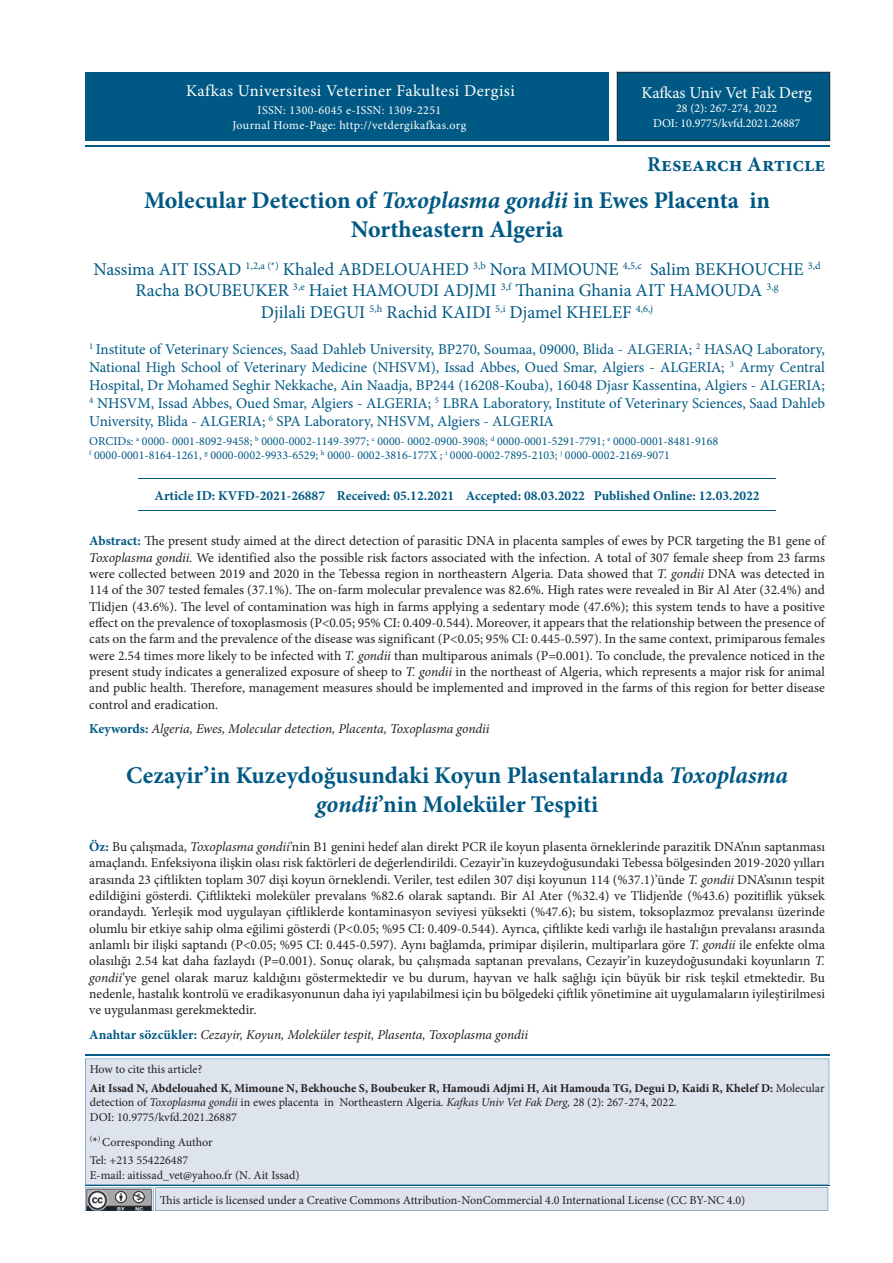
<style>
.page{position:relative;width:893px;height:1263px;background:#fff}
.page>*{position:absolute;margin:0;border:0;box-sizing:border-box;transform-origin:0 0}
.t1{font:700 24px/28.8px "Minion Pro";letter-spacing:-.005em;color:#005984;text-align:center}
.t2{font:700 21px "Minion Pro";color:#005984}
.t3{font:18px/21.6px "Minion Pro";color:#005984;text-align:center}
.t4{font:16.5px "Minion Pro";letter-spacing:.025em;color:#fff}
.t5{font:16.5px "Minion Pro";letter-spacing:-.005em;color:#fff}
.t6{font:15px/18px "Minion Pro";color:#005984;text-align:justify}
.t7{font:13.5px/16.4px "Minion Pro";color:#231f20;text-align:justify}
.t8{font:italic 13.5px "Minion Pro";letter-spacing:-.005em;color:#231f20}
.t9{font:700 13.5px "Minion Pro";color:#005984}
.t10{font:12px/14.4px "Minion Pro";color:#231f20}
.t11{font:12px/14.4px "Minion Pro";color:#005984}
.t12{font:700 12px/18.6px "Minion Pro";letter-spacing:-.005em;color:#231f20}
.t13{font:12px/14.2px "Minion Pro";letter-spacing:.02em;color:#fff;text-align:center}
.t14{font:12px/14.4px "Minion Pro";color:#fff;text-align:center}
.s1{font-style:italic}
.s2{font-weight:700;color:#005984}
.s3{font-weight:700;font-style:normal;color:#005984}
.s4{font-weight:400}
.s5{font-size:13.5px}
</style>
<div class="page">
<div style="left:85px;top:1059px;width:744px;height:125px;background:#dee4ed"></div>
<hr style="left:85px;top:1054px;width:744px;height:2px;background:#005984">
<hr style="left:85px;top:145px;width:744px;height:2px;background:#005984">
<hr style="left:138px;top:478px;width:638px;height:1px;background:#005984">
<hr style="left:138px;top:510px;width:638px;height:1px;background:#005984">
<div style="left:616px;top:72px;width:214px;height:69px;background:#005984"></div>
<div style="left:86px;top:72px;width:523px;height:68px;background:#005984"></div>
<svg style="left:85px;top:1187px;width:743px;height:24px"></svg>
<hr style="left:85px;top:1186px;width:744px;height:1px;background:#005984">
<p class="t4" style="left:186px;top:80px;width:330px">Kafkas Universitesi Veteriner Fakultesi Dergisi</p>
<p class="t13" style="left:233px;top:104px;width:235px">ISSN: 1300-6045 e-ISSN: 1309-2251<br>Journal Home-Page: http://vetdergikafkas.org</p>
<p class="t5" style="left:641px;top:82px;width:172px">Kafkas Univ Vet Fak Derg</p>
<p class="t14" style="left:653px;top:101px;width:149px">28 (2): 267-274, 2022<br>DOI: 10.9775/kvfd.2021.26887</p>
<h2 class="t2" style="left:647px;top:149px;width:180px">Research Article</h2>
<h1 class="t1" style="left:144px;top:185px;width:628px">Molecular Detection of <span class="s1">Toxoplasma gondii</span> in Ewes Placenta in<br>Northeastern Algeria</h1>
<h3 class="t3" style="left:94px;top:258px;width:729px">Nassima AIT ISSAD <sup>1,2,a</sup> <sup>(*)</sup> Khaled ABDELOUAHED <sup>3,b</sup> Nora MIMOUNE <sup>4,5,c</sup> Salim BEKHOUCHE <sup>3,d<br></sup>Racha BOUBEUKER <sup>3,e</sup> Haiet HAMOUDI ADJMI <sup>3,f</sup> Thanina Ghania AIT HAMOUDA <sup>3,g<br></sup>Djilali DEGUI <sup>5,h</sup> Rachid KAIDI <sup>5,i</sup> Djamel KHELEF <sup>4,6,j</sup></h3>
<p class="t6" style="left:89px;top:340px;width:737px"><sup>1</sup> Institute of Veterinary Sciences, Saad Dahleb University, BP270, Soumaa, 09000, Blida - ALGERIA; <sup>2</sup> HASAQ Laboratory, National High School of Veterinary Medicine (NHSVM), Issad Abbes, Oued Smar, Algiers - ALGERIA; <sup>3</sup> Army Central Hospital, Dr Mohamed Seghir Nekkache, Ain Naadja, BP244 (16208-Kouba), 16048 Djasr Kassentina, Algiers - ALGERIA; <sup>4</sup> NHSVM, Issad Abbes, Oued Smar, Algiers - ALGERIA; <sup>5</sup> LBRA Laboratory, Institute of Veterinary Sciences, Saad Dahleb University, Blida - ALGERIA; <sup>6</sup> SPA Laboratory, NHSVM, Algiers - ALGERIA</p>
<p class="t11" style="left:89px;top:434px;width:630px">ORCIDs: <sup>a</sup> 0000- 0001-8092-9458; <sup>b</sup> 0000-0002-1149-3977; <sup>c</sup> 0000- 0002-0900-3908; <sup>d</sup> 0000-0001-5291-7791; <sup>e</sup> 0000-0001-8481-9168 <sup>f</sup> 0000-0001-8164-1261, <sup>g</sup> 0000-0002-9933-6529; <sup>h</sup> 0000- 0002-3816-177X ; <sup>i</sup> 0000-0002-7895-2103; <sup>j</sup> 0000-0002-2169-9071</p>
<p class="t9" style="left:155px;top:486px;width:607px">Article ID: KVFD-2021-26887 Received: 05.12.2021 Accepted: 08.03.2022 Published Online: 12.03.2022</p>
<p class="t7" style="left:89px;top:533px;width:737px"><span class="s2">Abstract:</span> The present study aimed at the direct detection of parasitic DNA in placenta samples of ewes by PCR targeting the B1 gene of <span class="s1">Toxoplasma gondii.</span> We identified also the possible risk factors associated with the infection. A total of 307 female sheep from 23 farms were collected between 2019 and 2020 in the Tebessa region in northeastern Algeria. Data showed that <span class="s1">T. gondii</span> DNA was detected in 114 of the 307 tested females (37.1%). The on-farm molecular prevalence was 82.6%. High rates were revealed in Bir Al Ater (32.4%) and Tlidjen (43.6%). The level of contamination was high in farms applying a sedentary mode (47.6%); this system tends to have a positive effect on the prevalence of toxoplasmosis (P&lt;0.05; 95% CI: 0.409-0.544). Moreover, it appears that the relationship between the presence of cats on the farm and the prevalence of the disease was significant (P&lt;0.05; 95% CI: 0.445-0.597). In the same context, primiparous females were 2.54 times more likely to be infected with <span class="s1">T. gondii</span> than multiparous animals (P=0.001). To conclude, the prevalence noticed in the present study indicates a generalized exposure of sheep to <span class="s1">T. gondii</span> in the northeast of Algeria, which represents a major risk for animal and public health. Therefore, management measures should be implemented and improved in the farms of this region for better disease control and eradication.</p>
<p class="t8" style="left:89px;top:720px;width:402px"><span class="s3">Keywords:</span> Algeria, Ewes, Molecular detection, Placenta, Toxoplasma gondii</p>
<h1 class="t1" style="left:126px;top:761px;width:663px">Cezayir’in Kuzeydoğusundaki Koyun Plasentalarında <span class="s1">Toxoplasma gondii</span>’nin Moleküler Tespiti</h1>
<p class="t7" style="left:89px;top:838px;width:737px"><span class="s2">Öz:</span> Bu çalışmada, <span class="s1">Toxoplasma gondii</span>’nin B1 genini hedef alan direkt PCR ile koyun plasenta örneklerinde parazitik DNA’nın saptanması amaçlandı. Enfeksiyona ilişkin olası risk faktörleri de değerlendirildi. Cezayir’in kuzeydoğusundaki Tebessa bölgesinden 2019-2020 yılları arasında 23 çiftlikten toplam 307 dişi koyun örneklendi. Veriler, test edilen 307 dişi koyunun 114 (%37.1)’ünde <span class="s1">T. gondii</span> DNA’sının tespit edildiğini gösterdi. Çiftlikteki moleküler prevalans %82.6 olarak saptandı. Bir Al Ater (%32.4) ve Tlidjen’de (%43.6) pozitiflik yüksek orandaydı. Yerleşik mod uygulayan çiftliklerde kontaminasyon seviyesi yüksekti (%47.6); bu sistem, toksoplazmoz prevalansı üzerinde olumlu bir etkiye sahip olma eğilimi gösterdi (P&lt;0.05; %95 CI: 0.409-0.544). Ayrıca, çiftlikte kedi varlığı ile hastalığın prevalansı arasında anlamlı bir ilişki saptandı (P&lt;0.05; %95 CI: 0.445-0.597). Aynı bağlamda, primipar dişilerin, multiparlara göre <span class="s1">T. gondii</span> ile enfekte olma olasılığı 2.54 kat daha fazlaydı (P=0.001). Sonuç olarak, bu çalışmada saptanan prevalans, Cezayir’in kuzeydoğusundaki koyunların <span class="s1">T. gondii</span>’ye genel olarak maruz kaldığını göstermektedir ve bu durum, hayvan ve halk sağlığı için büyük bir risk teşkil etmektedir. Bu nedenle, hastalık kontrolü ve eradikasyonunun daha iyi yapılabilmesi için bu bölgedeki çiftlik yönetimine ait uygulamaların iyileştirilmesi ve uygulanması gerekmektedir.</p>
<p class="t8" style="left:89px;top:1025px;width:440px"><span class="s3">Anahtar sözcükler:</span> Cezayir, Koyun, Moleküler tespit, Plasenta, Toxoplasma gondii</p>
<p class="t12" style="left:90px;top:1060px;width:736px"><span class="s4">How to cite this article?<br></span>Ait Issad N, Abdelouahed K, Mimoune N, Bekhouche S, Boubeuker R, Hamoudi Adjmi H, Ait Hamouda TG, Degui D, Kaidi R, Khelef D: <span class="s4">Molecular</span></p>
<p class="t10" style="left:90px;top:1095px;width:589px">detection of <span class="s1">Toxoplasma gondii</span> in ewes placenta in Northeastern Algeria. <span class="s1">Kafkas Univ Vet Fak Derg,</span> 28 (2): 267-274, 2022<span class="s1">.<br></span>DOI: 10.9775/kvfd.2021.26887</p>
<p class="t10" style="left:90px;top:1133px;width:124px;line-height:18.6px"><sup>(</sup><span class="s5">*</span><sup>)</sup> Corresponding Author<br>Tel: +213 554226487</p>
<p class="t10" style="left:90px;top:1168px;width:212px">E-mail: aitissad_vet@yahoo.fr (N. Ait Issad)</p>
<p class="t10" style="left:160px;top:1192px;width:587px">This article is licensed under a Creative Commons Attribution-NonCommercial 4.0 International License (CC BY-NC 4.0)</p>
</div>
